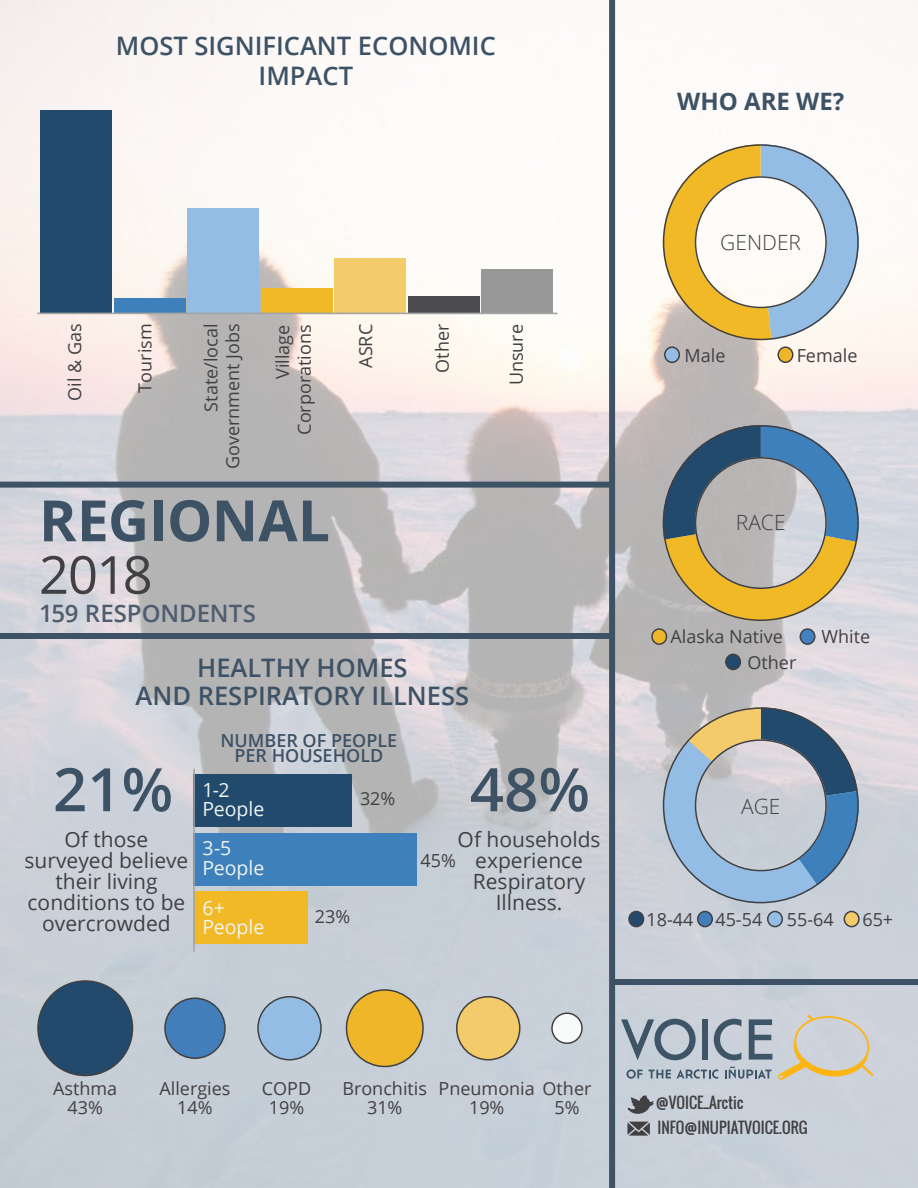
<style>
.page{position:relative;width:918px;height:1188px;background:#fff}
.page>*{position:absolute;margin:0;border:0;box-sizing:border-box;transform-origin:0 0}
.t1{font:600 60px "Open Sans";color:#3e5265}
.t2{font:700 57px "Open Sans";letter-spacing:-.01em;color:#3e5265}
.t3{font:52.5px "Open Sans";color:#414042}
.t4{font:600 25.5px/30px "Open Sans";color:#3e5265;text-align:center}
.t5{font:600 24px "Open Sans";letter-spacing:-.005em;color:#4e5d6f}
.t6{font:700 24px "Open Sans";color:#3e5265}
.t7{font:21px/21px "Open Sans";color:#414042;text-align:center}
.t8{font:300 21px "Open Sans";color:#414042}
.t9{font:19.5px/19.5px "Open Sans";letter-spacing:-.005em;color:#eff5f3}
.t10{font:18px/21.6px "Open Sans";color:#414042;text-align:right}
.t11{font:600 18px/15px "Open Sans";color:#3e5265;text-align:center}
.t12{font:15px/24.8px "Oswald";color:#414042}
</style>
<div class="page">
<img style="left:0;top:0;width:918px;height:1188px">
<div style="left:609px;top:0;width:6px;height:1188px;background:#3e5265"></div>
<div style="left:612px;top:979px;width:306px;height:6px;background:#3e5265"></div>
<div style="left:0;top:633px;width:612px;height:6px;background:#3e5265"></div>
<svg style="left:594px;top:1094px;width:62px;height:42px;background:#a0a7b0"></svg>
<div style="left:665px;top:347px;width:14px;height:15px;background:#94bde5;border-radius:50%"></div>
<div style="left:664px;top:346px;width:16px;height:17px;border:2px solid #414042;border-radius:50%"></div>
<div style="left:778px;top:347px;width:15px;height:15px;background:#efb62a;border-radius:50%"></div>
<div style="left:777px;top:346px;width:16px;height:17px;border:2px solid #414042;border-radius:50%"></div>
<div style="left:194px;top:833px;width:223px;height:52px;background:#3d80bc"></div>
<div style="left:194px;top:891px;width:114px;height:53px;background:#f1b926"></div>
<div style="left:194px;top:775px;width:158px;height:52px;background:#224a6d"></div>
<hr style="left:193px;top:769px;width:2px;height:183px;background:#a2a3a3">
<div style="left:0;top:482px;width:611px;height:6px;background:#3e5265"></div>
<div style="left:800px;top:629px;width:15px;height:15px;background:#4381c1;border-radius:50%"></div>
<div style="left:800px;top:628px;width:16px;height:17px;border:2px solid #414042;border-radius:50%"></div>
<div style="left:652px;top:629px;width:15px;height:15px;background:#efb62a;border-radius:50%"></div>
<div style="left:651px;top:628px;width:16px;height:17px;border:2px solid #414042;border-radius:50%"></div>
<div style="left:726px;top:654px;width:14px;height:15px;background:#224a6d;border-radius:50%"></div>
<div style="left:725px;top:654px;width:16px;height:16px;border:2px solid #414042;border-radius:50%"></div>
<div style="left:629px;top:911px;width:15px;height:16px;background:#224a6d;border-radius:50%"></div>
<div style="left:628px;top:911px;width:16px;height:16px;border:2px solid #414042;border-radius:50%"></div>
<div style="left:768px;top:911px;width:14px;height:16px;background:#94bde5;border-radius:50%"></div>
<div style="left:767px;top:911px;width:16px;height:16px;border:2px solid #414042;border-radius:50%"></div>
<div style="left:698px;top:911px;width:14px;height:16px;background:#437eba;border-radius:50%"></div>
<div style="left:697px;top:911px;width:16px;height:16px;border:2px solid #414042;border-radius:50%"></div>
<div style="left:844px;top:911px;width:15px;height:16px;background:#f4cb6a;border-radius:50%"></div>
<div style="left:844px;top:911px;width:16px;height:16px;border:2px solid #414042;border-radius:50%"></div>
<div style="left:38px;top:981px;width:95px;height:95px;background:#224a6d;border-radius:50%"></div>
<div style="left:37px;top:980px;width:96px;height:96px;border:2px solid #414042;border-radius:50%"></div>
<div style="left:165px;top:998px;width:60px;height:60px;background:#427eb9;border-radius:50%"></div>
<div style="left:164px;top:998px;width:62px;height:61px;border:2px solid #414042;border-radius:50%"></div>
<div style="left:258px;top:997px;width:63px;height:63px;background:#94bde5;border-radius:50%"></div>
<div style="left:257px;top:996px;width:65px;height:64px;border:2px solid #414042;border-radius:50%"></div>
<div style="left:346px;top:990px;width:77px;height:76px;background:#efb62a;border-radius:50%"></div>
<div style="left:346px;top:989px;width:78px;height:78px;border:2px solid #414042;border-radius:50%"></div>
<div style="left:457px;top:997px;width:63px;height:63px;background:#f4cb6a;border-radius:50%"></div>
<div style="left:456px;top:996px;width:64px;height:64px;border:2px solid #414042;border-radius:50%"></div>
<div style="left:552px;top:1013px;width:30px;height:30px;background:#f9fbfb;border-radius:50%"></div>
<div style="left:551px;top:1012px;width:32px;height:32px;border:2px solid #414042;border-radius:50%"></div>
<div style="left:40px;top:110px;width:72px;height:204px;background:#224a6d"></div>
<div style="left:114px;top:298px;width:71px;height:16px;background:#3d80bc"></div>
<div style="left:188px;top:208px;width:71px;height:106px;background:#94bde5"></div>
<div style="left:261px;top:288px;width:71px;height:26px;background:#f1b926"></div>
<div style="left:335px;top:258px;width:71px;height:56px;background:#f4cb6a"></div>
<div style="left:408px;top:296px;width:71px;height:18px;background:#4c4c4e"></div>
<div style="left:482px;top:269px;width:71px;height:45px;background:#989899"></div>
<hr style="left:37px;top:313px;width:520px;height:1px;background:#a2a3a3">
<svg style="left:663px;top:144px;width:196px;height:196px"></svg>
<svg style="left:663px;top:425px;width:196px;height:196px;background:#a4a598"></svg>
<svg style="left:663px;top:707px;width:196px;height:196px;background:#a4b3c0"></svg>
<svg style="left:621px;top:1019px;width:75px;height:41px;background:#97a5b1"></svg>
<div style="left:702px;top:1019px;width:6px;height:41px;background:#3d5567"></div>
<svg style="left:714px;top:1019px;width:27px;height:41px"></svg>
<svg style="left:749px;top:1019px;width:23px;height:41px"></svg>
<svg style="left:626px;top:1069px;width:17px;height:10px"></svg>
<svg style="left:649px;top:1069px;width:69px;height:10px"></svg>
<svg style="left:725px;top:1066px;width:46px;height:13px"></svg>
<svg style="left:778px;top:1015px;width:95px;height:65px;background:#d3cdbe"></svg>
<h3 class="t4" style="left:116px;top:30px;width:382px">MOST SIGNIFICANT ECONOMIC<br>IMPACT</h3>
<h3 class="t6" style="left:677px;top:84px;width:169px">WHO ARE WE?</h3>
<p class="t10" style="left:63px;top:401px;width:79px;rotate:-90deg">Oil &amp; Gas</p>
<p class="t10" style="left:134px;top:393px;width:70px;rotate:-90deg">Tourism</p>
<p class="t10" style="left:200px;top:469px;width:147px;rotate:-90deg">State/local<br>Government Jobs</p>
<p class="t10" style="left:272px;top:435px;width:112px;rotate:-90deg">Village<br>Corporations</p>
<p class="t10" style="left:354px;top:368px;width:45px;rotate:-90deg">ASRC</p>
<p class="t10" style="left:431px;top:373px;width:50px;rotate:-90deg">Other</p>
<p class="t10" style="left:505px;top:385px;width:63px;rotate:-90deg">Unsure</p>
<h2 class="t2" style="left:39px;top:480px;width:293px">REGIONAL</h2>
<h3 class="t3" style="left:39px;top:539px;width:115px">2018</h3>
<h3 class="t5" style="left:39px;top:597px;width:218px">159 RESPONDENTS</h3>
<h3 class="t4" style="left:136px;top:652px;width:335px;line-height:28.5px">HEALTHY HOMES<br>AND RESPIRATORY ILLNESS</h3>
<h1 class="t1" style="left:53px;top:748px;width:122px">21%</h1>
<p class="t7" style="left:25px;top:828px;width:165px">Of those surveyed believe their living conditions to be overcrowded</p>
<p class="t11" style="left:220px;top:732px;width:178px">NUMBER OF PEOPLE<br>PER HOUSEHOLD</p>
<p class="t9" style="left:203px;top:780px;width:63px">1-2<br>People</p>
<p class="t9" style="left:203px;top:838px;width:63px">3-5<br>People</p>
<p class="t9" style="left:203px;top:898px;width:63px">6+<br>People</p>
<p class="t10" style="left:360px;top:787px;width:37px">32%</p>
<p class="t10" style="left:315px;top:906px;width:37px">23%</p>
<h1 class="t1" style="left:470px;top:748px;width:122px">48%</h1>
<p class="t7" style="left:458px;top:828px;width:144px">Of households experience<br>Respiratory<br>Illness.</p>
<p class="t10" style="left:420px;top:849px;width:37px">45%</p>
<p class="t8" style="left:720px;top:228px;width:82px">GENDER</p>
<p class="t10" style="left:685px;top:344px;width:42px">Male</p>
<p class="t10" style="left:797px;top:344px;width:62px">Female</p>
<p class="t8" style="left:736px;top:508px;width:51px">RACE</p>
<p class="t10" style="left:671px;top:626px;width:114px">Alaska Native</p>
<p class="t10" style="left:822px;top:626px;width:50px">White</p>
<p class="t10" style="left:748px;top:651px;width:50px">Other</p>
<p class="t8" style="left:741px;top:792px;width:41px">AGE</p>
<p class="t10" style="left:646px;top:908px;width:117px">18-44 45-54</p>
<p class="t10" style="left:787px;top:908px;width:48px">55-64</p>
<p class="t10" style="left:862px;top:908px;width:32px">65+</p>
<p class="t10" style="left:159px;top:1078px;width:73px">Allergies</p>
<p class="t10" style="left:53px;top:1078px;width:66px">Asthma</p>
<p class="t10" style="left:262px;top:1078px;width:51px">COPD</p>
<p class="t10" style="left:342px;top:1078px;width:250px">Bronchitis Pneumonia Other</p>
<p class="t10" style="left:554px;top:1096px;width:27px">5%</p>
<p class="t10" style="left:68px;top:1096px;width:37px">43%</p>
<p class="t10" style="left:177px;top:1096px;width:37px">14%</p>
<p class="t10" style="left:269px;top:1096px;width:37px">19%</p>
<p class="t10" style="left:367px;top:1096px;width:37px">31%</p>
<p class="t10" style="left:469px;top:1096px;width:37px">19%</p>
<p class="t12" style="left:656px;top:1090px;width:153px">@VOICE_Arctic<br>INFO@INUPIATVOICE.ORG</p>
</div>
